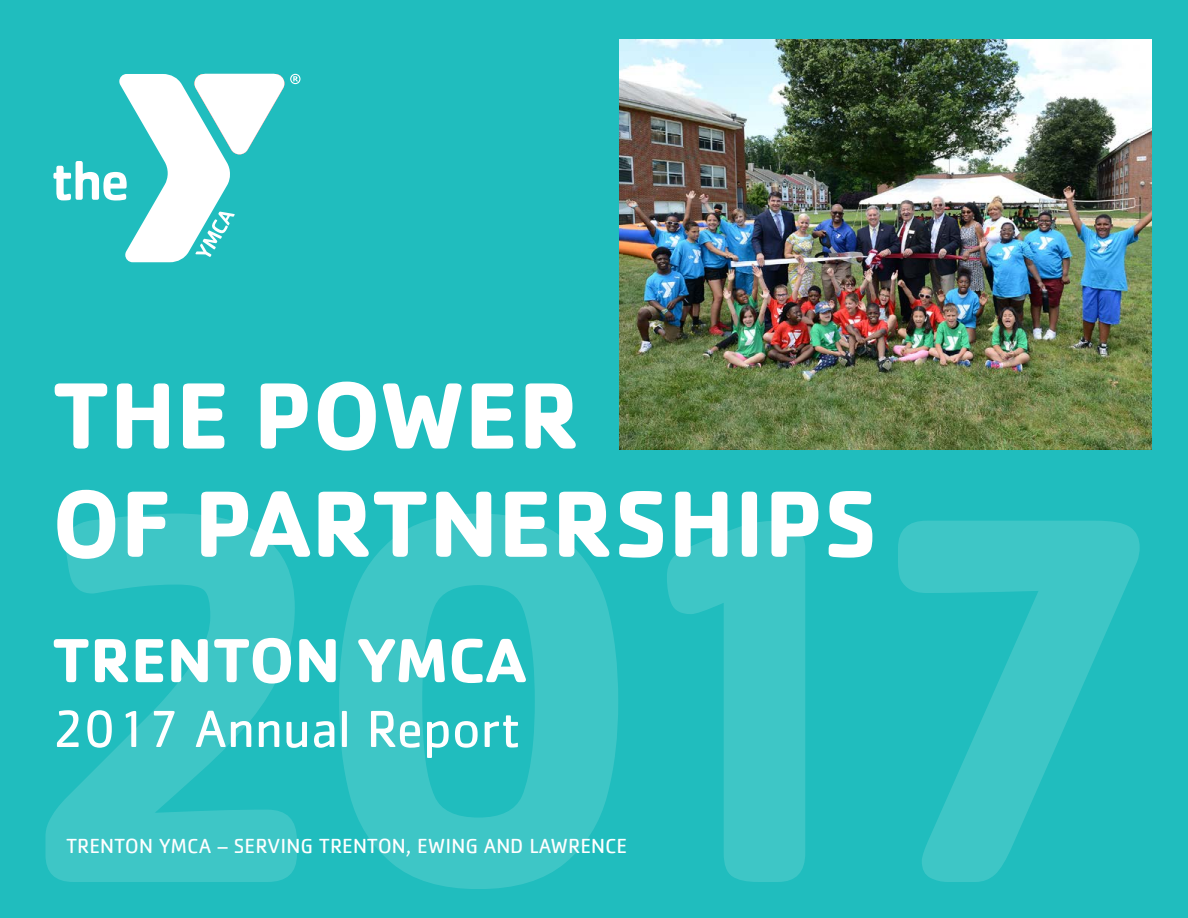
<style>
.page{position:relative;width:1188px;height:918px;background:#20bdbe}
.page>*{position:absolute;margin:0;border:0;box-sizing:border-box;transform-origin:0 0}
.t1{font:700 540.9px "Cachet";color:#fff}
.t2{font:700 97.5px/108.1px "Cachet";color:#fff}
.t3{font:700 64.5px "Cachet";color:#fff}
.t4{font:54px "Cachet";color:#fff}
.t5{font:21px "Cachet";color:#fff}
</style>
<div class="page">
<svg style="left:53px;top:74px;width:231px;height:188px"></svg>
<svg style="left:290px;top:74px;width:11px;height:10px"></svg>
<img style="left:619px;top:40px;width:533px;height:410px">
<h2 class="t2" style="left:52px;top:358px;width:827px">THE POWER<br>OF PARTNERSHIPS</h2>
<h1 class="t1" style="left:14px;top:350px;width:1176px">2017</h1>
<h3 class="t3" style="left:52px;top:619px;width:476px">TRENTON YMCA</h3>
<h3 class="t4" style="left:52px;top:698px;width:470px">2017 Annual Report</h3>
<p class="t5" style="left:66px;top:834px;width:563px">TRENTON YMCA – SERVING TRENTON, EWING AND LAWRENCE</p>
</div>
